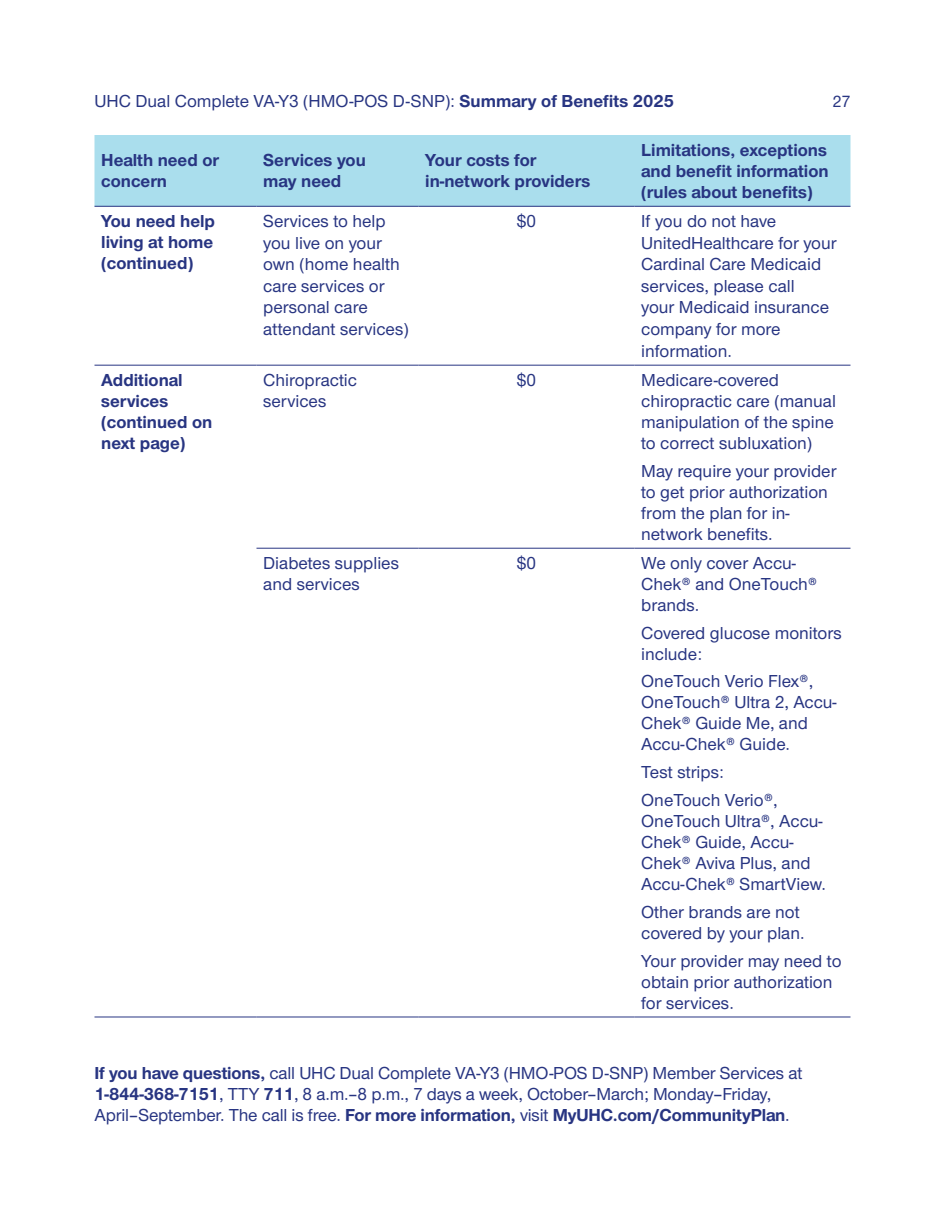
<style>
.page{position:relative;width:945px;height:1215px;background:#fff}
.page>*{position:absolute;margin:0;border:0;box-sizing:border-box;transform-origin:0 0}
.t1{font:500 18px/21px "UHC Sans";color:#283582}
.t2{font:700 18px/21px "UHC Sans";color:#283582}
.t3{font:500 16.8px "UHC Sans";color:#283582}
.s1{font-weight:700}
</style>
<div class="page">
<div style="left:94px;top:135px;width:756px;height:71px;background:#aadeed"></div>
<hr style="left:94px;top:365px;width:162px;height:1px;background:#283582">
<hr style="left:256px;top:365px;width:162px;height:1px;background:#283582">
<hr style="left:418px;top:365px;width:216px;height:1px;background:#283582">
<hr style="left:634px;top:365px;width:216px;height:1px;background:#283582">
<hr style="left:94px;top:1017px;width:162px;height:1px;background:#283582">
<hr style="left:256px;top:548px;width:162px;height:1px;background:#283582">
<hr style="left:418px;top:548px;width:216px;height:1px;background:#283582">
<hr style="left:634px;top:548px;width:216px;height:1px;background:#283582">
<hr style="left:256px;top:1017px;width:162px;height:1px;background:#283582">
<hr style="left:418px;top:1017px;width:216px;height:1px;background:#283582">
<hr style="left:634px;top:1017px;width:216px;height:1px;background:#283582">
<hr style="left:94px;top:206px;width:162px;height:1px;background:#283582">
<hr style="left:256px;top:206px;width:162px;height:1px;background:#283582">
<hr style="left:418px;top:206px;width:216px;height:1px;background:#283582">
<hr style="left:634px;top:206px;width:216px;height:1px;background:#283582">
<p class="t1" style="left:94px;top:89px;width:581px">UHC Dual Complete VA-Y3 (HMO-POS D-SNP): <span class="s1">Summary of Benefits 2025</span></p>
<p class="t3" style="left:833px;top:90px;width:19px">27</p>
<p class="t2" style="left:101px;top:149px;width:119px">Health need or concern</p>
<p class="t2" style="left:263px;top:149px;width:104px">Services you may need</p>
<p class="t2" style="left:425px;top:149px;width:167px">Your costs for in-network providers</p>
<p class="t2" style="left:641px;top:139px;width:189px;text-align:justify">Limitations, exceptions and benefit information (rules about benefits)</p>
<p class="t2" style="left:101px;top:210px;width:115px;text-align:justify">You need help living at home (continued)</p>
<p class="t1" style="left:263px;top:209px;width:147px;line-height:21.6px">Services to help you live on your own (home health care services or personal care attendant services)</p>
<p class="t1" style="left:517px;top:210px;width:21px">$0</p>
<p class="t1" style="left:641px;top:209px;width:197px;line-height:21.6px">If you do not have<br>UnitedHealthcare for your<br>Cardinal Care Medicaid services, please call<br>your Medicaid insurance company for more information.</p>
<p class="t2" style="left:101px;top:369px;width:113px">Additional services (continued on next page)</p>
<p class="t1" style="left:263px;top:369px;width:95px">Chiropractic services</p>
<p class="t1" style="left:517px;top:369px;width:21px">$0</p>
<p class="t1" style="left:641px;top:369px;width:196px">Medicare-covered chiropractic care (manual manipulation of the spine to correct subluxation)</p>
<p class="t1" style="left:641px;top:459px;width:197px">May require your provider to get prior authorization from the plan for in&shy;network benefits.</p>
<p class="t1" style="left:263px;top:552px;width:137px">Diabetes supplies and services</p>
<p class="t1" style="left:517px;top:552px;width:21px">$0</p>
<p class="t1" style="left:641px;top:552px;width:178px">We only cover Accu-<br>Chek® and OneTouch® brands.</p>
<p class="t1" style="left:641px;top:621px;width:202px">Covered glucose monitors include:</p>
<p class="t1" style="left:641px;top:670px;width:197px">OneTouch Verio Flex®,<br>OneTouch® Ultra 2, Accu-<br>Chek® Guide Me, and<br>Accu-Chek® Guide.</p>
<p class="t1" style="left:641px;top:758px;width:138px;line-height:27.8px">Test strips:<br>OneTouch Verio®,</p>
<p class="t1" style="left:641px;top:810px;width:186px">OneTouch Ultra®, Accu-<br>Chek® Guide, Accu-<br>Chek® Aviva Plus, and<br>Accu-Chek® SmartView.</p>
<p class="t1" style="left:641px;top:901px;width:165px">Other brands are not covered by your plan.</p>
<p class="t1" style="left:641px;top:949px;width:202px">Your provider may need to obtain prior authorization for services.</p>
<p class="t1" style="left:94px;top:1061px;width:709px"><span class="s1">If you have questions,</span> call UHC Dual Complete VA-Y3 (HMO-POS D-SNP) Member Services at<br><span class="s1">1-844-368-7151</span>, TTY <span class="s1">711</span>, 8 a.m.–8 p.m., 7 days a week, October–March; Monday–Friday,<br>April–September. The call is free. <span class="s1">For more information,</span> visit <span class="s1">MyUHC.com/CommunityPlan</span>.</p>
</div>
